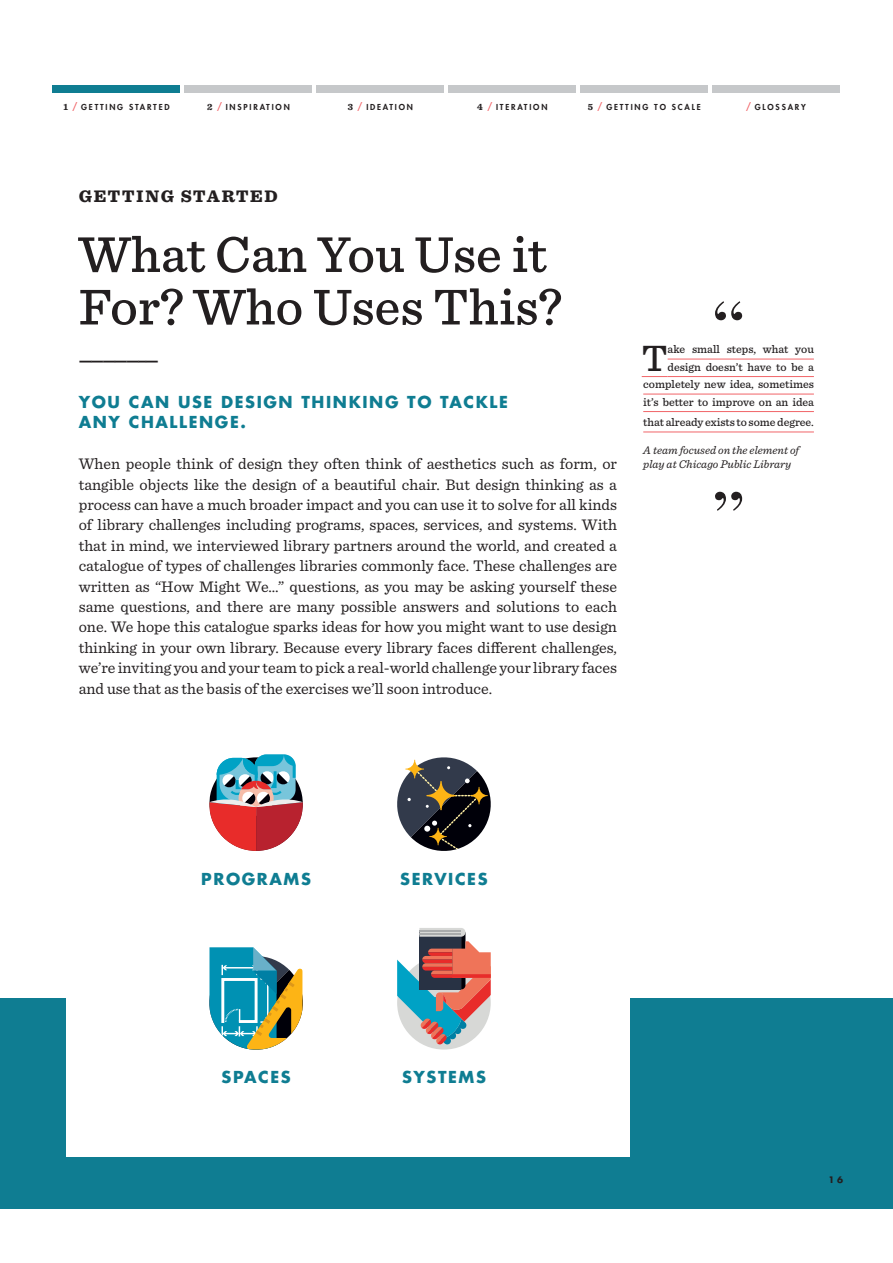
<style>
.page{position:relative;width:893px;height:1263px;background:#fff}
.page>*{position:absolute;margin:0;border:0;box-sizing:border-box;transform-origin:0 0}
.t1{font:500 52.5px/52.5px "Sentinel";color:#231f20}
.t2{font:500 38.25px "Sentinel";color:#231f20}
.t3{font:900 17.55px "Sentinel";letter-spacing:.1em;color:#231f20}
.t4{font:16.05px/20.4px "Sentinel";color:#231f20;text-align:justify}
.t5{font:700 16.05px/20.4px "Futura Std";letter-spacing:.1em;color:#0f7d92}
.t6{font:500 11.7px/17.5px "Sentinel";color:#231f20;text-align:right}
.t7{font:italic 11.7px/14px "Sentinel";color:#231f20}
.t8{font:700 8.7px "Futura Std";color:#231f20}
.t9{font:800 7.95px "Futura Std";letter-spacing:.225em;color:#231f20}
.s1{font-family:"Sentinel";font-weight:700;font-size:9.45px}
.s2{font-family:"Sentinel";font-weight:700;font-size:9.75px;color:#f16468}
</style>
<div class="page">
<div style="left:0;top:999px;width:893px;height:210px;background:#0f7d92"></div>
<div style="left:66px;top:159px;width:564px;height:997px;background:#fff"></div>
<div style="left:712px;top:85px;width:128px;height:8px;background:#c6c8ca"></div>
<div style="left:448px;top:85px;width:128px;height:8px;background:#c6c8ca"></div>
<div style="left:184px;top:85px;width:128px;height:8px;background:#c6c8ca"></div>
<div style="left:580px;top:85px;width:128px;height:8px;background:#c6c8ca"></div>
<div style="left:316px;top:85px;width:128px;height:8px;background:#c6c8ca"></div>
<div style="left:53px;top:85px;width:127px;height:8px;background:#0f7d92"></div>
<svg style="left:642px;top:376px;width:26px;height:1px"></svg>
<hr style="left:668px;top:359px;width:146px;height:1px;background:#f16468">
<hr style="left:668px;top:376px;width:146px;height:1px;background:#f16468">
<hr style="left:643px;top:394px;width:171px;height:1px;background:#f16468">
<hr style="left:643px;top:411px;width:171px;height:1px;background:#f16468">
<hr style="left:643px;top:432px;width:171px;height:1px;background:#f16468">
<svg style="left:715px;top:301px;width:27px;height:19px"></svg>
<svg style="left:715px;top:492px;width:27px;height:19px"></svg>
<svg style="left:209px;top:754px;width:94px;height:97px"></svg>
<svg style="left:209px;top:947px;width:94px;height:103px"></svg>
<svg style="left:397px;top:757px;width:94px;height:94px"></svg>
<svg style="left:397px;top:928px;width:94px;height:117px"></svg>
<hr style="left:419px;top:930px;width:42px;height:2px;background:#a9abac">
<hr style="left:419px;top:933px;width:42px;height:1px;background:#a9abac">
<p class="t9" style="left:63px;top:103px;width:108px"><span class="s1">1</span> <span class="s2">/</span> GETTING STARTED</p>
<p class="t9" style="left:207px;top:103px;width:84px"><span class="s1">2</span> <span class="s2">/</span> INSPIRATION</p>
<p class="t9" style="left:348px;top:103px;width:67px"><span class="s1">3</span> <span class="s2">/</span> IDEATION</p>
<p class="t9" style="left:477px;top:103px;width:72px"><span class="s1">4</span> <span class="s2">/</span> ITERATION</p>
<p class="t9" style="left:588px;top:103px;width:114px"><span class="s1">5</span> <span class="s2">/</span> GETTING TO SCALE</p>
<p class="t9" style="left:747px;top:103px;width:61px"><span class="s2">/</span> GLOSSARY</p>
<p class="t3" style="left:79px;top:190px;width:201px">GETTING STARTED</p>
<h1 class="t1" style="left:79px;top:232px;width:485px">What Can You Use it<br>For? Who Uses This?</h1>
<p class="t3" style="left:79px;top:355px;width:82px">—————–—</p>
<p class="t5" style="left:79px;top:392px;width:431px">YOU CAN USE DESIGN THINKING TO TACKLE<br>ANY CHALLENGE.</p>
<p class="t4" style="left:79px;top:454px;width:540px">When people think of design they often think of aesthetics such as form, or tangible objects like the design of a beautiful chair. But design thinking as a process can have a much broader impact and you can use it to solve for all kinds of library challenges including programs, spaces, services, and systems. With that in mind, we interviewed library partners around the world, and created a catalogue of types of challenges libraries commonly face. These challenges are written as “How Might We…” questions, as you may be asking yourself these same questions, and there are many possible answers and solutions to each one. We hope this catalogue sparks ideas for how you might want to use design thinking in your own library. Because every library faces different challenges, we’re inviting you and your team to pick a real-world challenge your library faces and use that as the basis of the exercises we’ll soon introduce.</p>
<p class="t6" style="left:643px;top:341px;width:172px">ake small steps, what you design doesn’t have to be a completely new idea, sometimes it’s better to improve on an idea</p>
<p class="t6" style="left:643px;top:414px;width:172px">that already exists to some degree.</p>
<p class="t7" style="left:643px;top:444px;width:158px">A team focused on the element of play at Chicago Public Library</p>
<h2 class="t2" style="left:642px;top:343px;width:27px">T</h2>
<p class="t5" style="left:201px;top:869px;width:111px">PROGRAMS</p>
<p class="t5" style="left:400px;top:869px;width:89px">SERVICES</p>
<p class="t5" style="left:221px;top:1068px;width:71px">SPACES</p>
<p class="t5" style="left:402px;top:1068px;width:85px">SYSTEMS</p>
<p class="t8" style="left:828px;top:1175px;width:16px">1 6</p>
</div>
